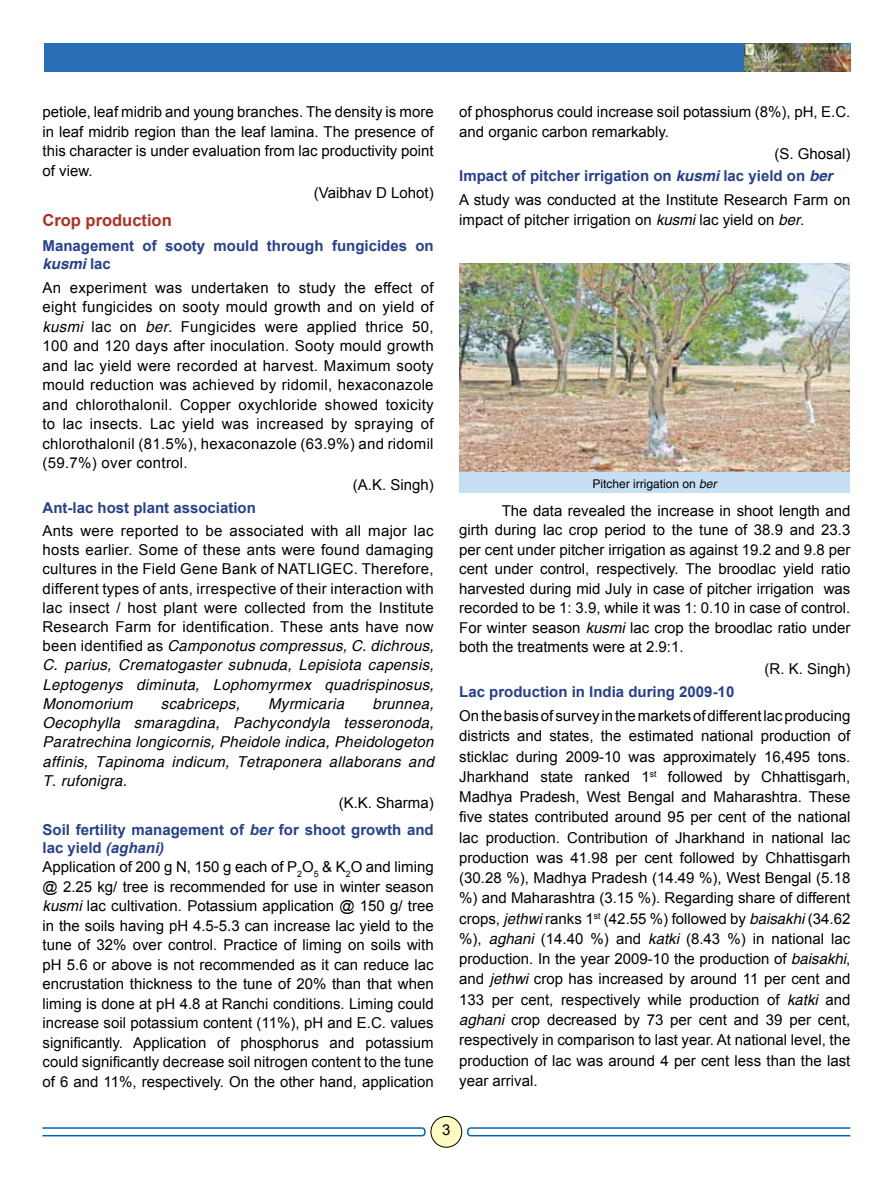
<style>
.page{position:relative;width:893px;height:1191px;background:#fff}
.page>*{position:absolute;margin:0;border:0;box-sizing:border-box;transform-origin:0 0}
.t1{font:700 16.5px "Arial";color:#b22e20}
.t2{font:15px/19.5px "Arial";color:#000;text-align:justify}
.t3{font:italic 15px/19.2px "Helvetica";letter-spacing:.02em;color:#000;text-align:justify}
.t4{font:700 15px/26.5px "Arial";color:#25408f;text-align:right}
.t5{font:italic 700 15px "Helvetica";color:#25408f}
.t6{font:12px "Helvetica";color:#000}
.s1{font-family:"Arial";font-style:normal}
.s2{font-family:"Helvetica";font-style:italic}
.s3{font-weight:400;color:#000}
.s4{font-style:italic}
.s5{font-weight:700;color:#25408f}
.s6{font-weight:700;font-style:italic;color:#25408f}
</style>
<div class="page">
<div style="left:430px;top:1115px;width:33px;height:33px;border:1px solid #fff;border-radius:50%"></div>
<div style="left:431px;top:1116px;width:31px;height:31px;background:#fffac2;border-radius:50%"></div>
<div style="left:431px;top:1116px;width:31px;height:31px;border:1px solid #000;border-radius:50%"></div>
<div style="left:38px;top:1127px;width:388px;height:9px;border:2px solid #0066b3;border-radius:3px"></div>
<hr style="left:38px;top:1126px;width:4px;height:10px;background:#fff">
<div style="left:467px;top:1127px;width:387px;height:9px;border:2px solid #0066b3;border-radius:3px"></div>
<div style="left:850px;top:1126px;width:5px;height:10px;background:#fff"></div>
<div style="left:44px;top:43px;width:806px;height:29px;background:#286fb7"></div>
<img style="left:745px;top:43px;width:105px;height:29px">
<img style="left:459px;top:263px;width:391px;height:209px">
<div style="left:459px;top:472px;width:391px;height:20px;background:#c7dff4"></div>
<p class="t2" style="left:43px;top:102px;width:393px">petiole, leaf midrib and young branches. The density is more in leaf midrib region than the leaf lamina. The presence of this character is under evaluation from lac productivity point of view.</p>
<p class="t2" style="left:314px;top:183px;width:121px">(Vaibhav D Lohot)</p>
<p class="t1" style="left:43px;top:210px;width:131px">Crop production</p>
<p class="t4" style="left:43px;top:233px;width:393px">Management of sooty mould through fungicides on</p>
<p class="t5" style="left:43px;top:254px;width:70px">kusmi <span class="s1">lac</span></p>
<p class="t2" style="left:43px;top:278px;width:393px">An experiment was undertaken to study the effect of eight fungicides on sooty mould growth and on yield of <span class="s2">kusmi</span> lac on <span class="s2">ber.</span> Fungicides were applied thrice 50, 100 and 120 days after inoculation. Sooty mould growth and lac yield were recorded at harvest. Maximum sooty mould reduction was achieved by ridomil, hexaconazole and chlorothalonil. Copper oxychloride showed toxicity to lac insects. Lac yield was increased by spraying of chlorothalonil (81.5%), hexaconazole (63.9%) and ridomil (59.7%) over control.</p>
<p class="t2" style="left:353px;top:475px;width:82px">(A.K. Singh)</p>
<p class="t4" style="left:43px;top:494px;width:215px">Ant-lac host plant association</p>
<p class="t2" style="left:43px;top:521px;width:393px">Ants were reported to be associated with all major lac hosts earlier. Some of these ants were found damaging cultures in the Field Gene Bank of NATLIGEC. Therefore, different types of ants, irrespective of their interaction with lac insect / host plant were collected from the Institute Research Farm for identification. These ants have now</p>
<p class="t3" style="left:43px;top:636px;width:393px"><span class="s1">been identified as</span> Camponotus compressus, C. dichrous, C. parius, Crematogaster subnuda, Lepisiota capensis, Leptogenys diminuta, Lophomyrmex quadrispinosus, Monomorium</p>
<p class="t3" style="left:43px;top:694px;width:393px;text-indent:330px">brunnea, Oecophylla smaragdina, Pachycondyla tesseronoda, Paratrechina longicornis, Pheidole indica, Pheidologeton affinis, Tapinoma indicum, Tetraponera allaborans and T. rufonigra.</p>
<p class="t4" style="left:43px;top:790px;width:393px"><span class="s3">(K.K. Sharma)<br></span>Soil fertility management of <span class="s4">ber</span> for shoot growth and</p>
<p class="t2" style="left:43px;top:838px;width:393px;text-align:left"><span class="s5">lac yield</span> <span class="s6">(aghani)<br></span>Application of 200 g N, 150 g each of P<sub>2</sub>O<sub>5</sub> &amp; K<sub>2</sub>O and liming @ 2.25 kg/ tree is recommended for use in winter season <span class="s2">kusmi</span> lac cultivation. Potassium application @ 150 g/ tree in the soils having pH 4.5-5.3 can increase lac yield to the tune of 32% over control. Practice of liming on soils with pH 5.6 or above is not recommended as it can reduce lac encrustation thickness to the tune of 20% than that when liming is done at pH 4.8 at Ranchi conditions. Liming could increase soil potassium content (11%), pH and E.C. values significantly. Application of phosphorus and potassium could significantly decrease soil nitrogen content to the tune of 6 and 11%, respectively. On the other hand, application</p>
<p class="t3" style="left:161px;top:694px;width:80px">scabriceps,</p>
<p class="t3" style="left:268px;top:694px;width:78px">Myrmicaria</p>
<p class="t2" style="left:459px;top:102px;width:393px">of phosphorus could increase soil potassium (8%), pH, E.C. and organic carbon remarkably.</p>
<p class="t4" style="left:459px;top:143px;width:393px;line-height:22.2px;text-align:left;text-indent:315px"><span class="s3">(S. Ghosal)<br></span>Impact of pitcher irrigation on <span class="s2">kusmi</span> lac yield on <span class="s2">ber</span></p>
<p class="t2" style="left:459px;top:190px;width:393px">A study was conducted at the Institute Research Farm on impact of pitcher irrigation on <span class="s2">kusmi</span> lac yield on <span class="s2">ber</span>.</p>
<p class="t6" style="left:593px;top:477px;width:126px">Pitcher irrigation on <span class="s4">ber</span></p>
<p class="t2" style="left:459px;top:501px;width:393px;text-indent:43px">The data revealed the increase in shoot length and girth during lac crop period to the tune of 38.9 and 23.3 per cent under pitcher irrigation as against 19.2 and 9.8 per cent under control, respectively. The broodlac yield ratio harvested during mid July in case of pitcher irrigation was recorded to be 1: 3.9, while it was 1: 0.10 in case of control.<br>For winter season <span class="s2">kusmi</span> lac crop the broodlac ratio under both the treatments were at 2.9:1.</p>
<p class="t2" style="left:765px;top:659px;width:87px">(R. K. Singh)</p>
<p class="t4" style="left:459px;top:678px;width:277px">Lac production in India during 2009-10</p>
<p class="t2" style="left:459px;top:706px;width:393px;line-height:20.2px">On the basis of survey in the markets of different lac producing districts and states, the estimated national production of sticklac during 2009-10 was approximately 16,495 tons.<br>Jharkhand state ranked 1<sup>st</sup> followed by Chhattisgarh, Madhya Pradesh, West Bengal and Maharashtra. These five states contributed around 95 per cent of the national lac production. Contribution of Jharkhand in national lac production was 41.98 per cent followed by Chhattisgarh (30.28 %), Madhya Pradesh (14.49 %), West Bengal (5.18 %) and Maharashtra (3.15 %). Regarding share of different crops, <span class="s2">jethwi</span> ranks 1<sup>st</sup> (42.55 %) followed by <span class="s2">baisakhi</span> (34.62 %), <span class="s2">aghani</span> (14.40 %) and <span class="s2">katki</span> (8.43 %) in national lac production. In the year 2009-10 the production of <span class="s2">baisakhi</span>, and <span class="s2">jethwi</span> crop has increased by around 11 per cent and 133 per cent, respectively while production of <span class="s2">katki</span> and <span class="s2">aghani</span> crop decreased by 73 per cent and 39 per cent, respectively in comparison to last year. At national level, the production of lac was around 4 per cent less than the last year arrival.</p>
<p class="t2" style="left:442px;top:1120px;width:10px">3</p>
</div>
